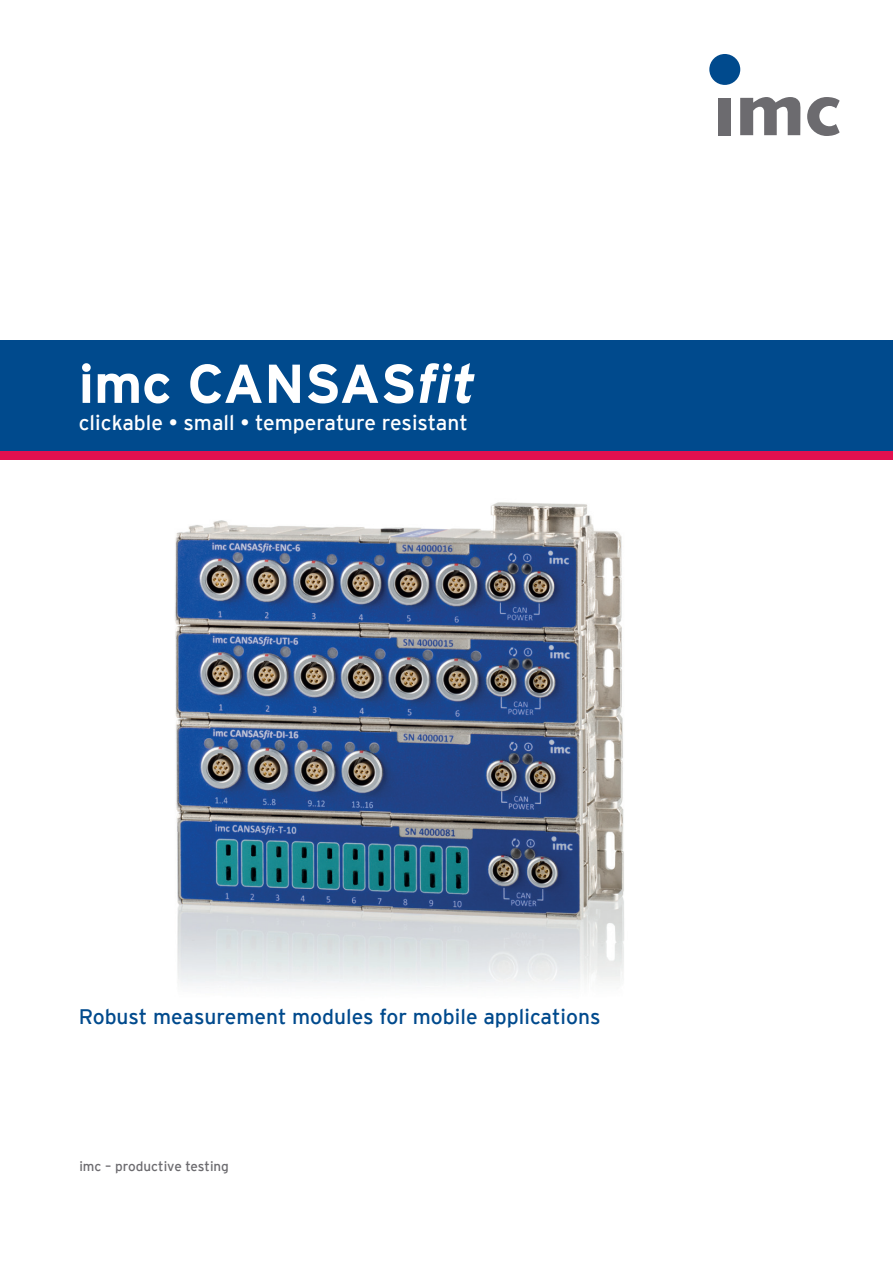
<style>
.page{position:relative;width:893px;height:1263px;background:#fff}
.page>*{position:absolute;margin:0;border:0;box-sizing:border-box;transform-origin:0 0}
.t1{font:700 54.6px "Interstate";color:#fff}
.t2{font:21px "Interstate";color:#004a8d}
.t3{font:21px "Interstate";color:#fff}
.t4{font:13.5px "Interstate";color:#6c6b6f}
.s1{font-style:italic}
</style>
<div class="page">
<img style="left:175px;top:502px;width:449px;height:484px">
<div style="left:0;top:340px;width:893px;height:111px;background:#004a8d"></div>
<div style="left:0;top:451px;width:893px;height:8px;background:#e2104f"></div>
<div style="left:718px;top:98px;width:13px;height:37px;background:#6c6b6f"></div>
<div style="left:709px;top:54px;width:31px;height:31px;background:#004a8d;border-radius:50%"></div>
<svg style="left:740px;top:97px;width:60px;height:38px"></svg>
<svg style="left:807px;top:97px;width:33px;height:39px"></svg>
<h1 class="t1" style="left:79px;top:353px;width:398px">imc CANSAS<span class="s1">fit</span></h1>
<p class="t3" style="left:79px;top:411px;width:391px">clickable • small • temperature resistant</p>
<p class="t2" style="left:79px;top:1004px;width:523px">Robust measurement modules for mobile applications</p>
<p class="t4" style="left:79px;top:1158px;width:151px">imc – productive testing</p>
</div>
